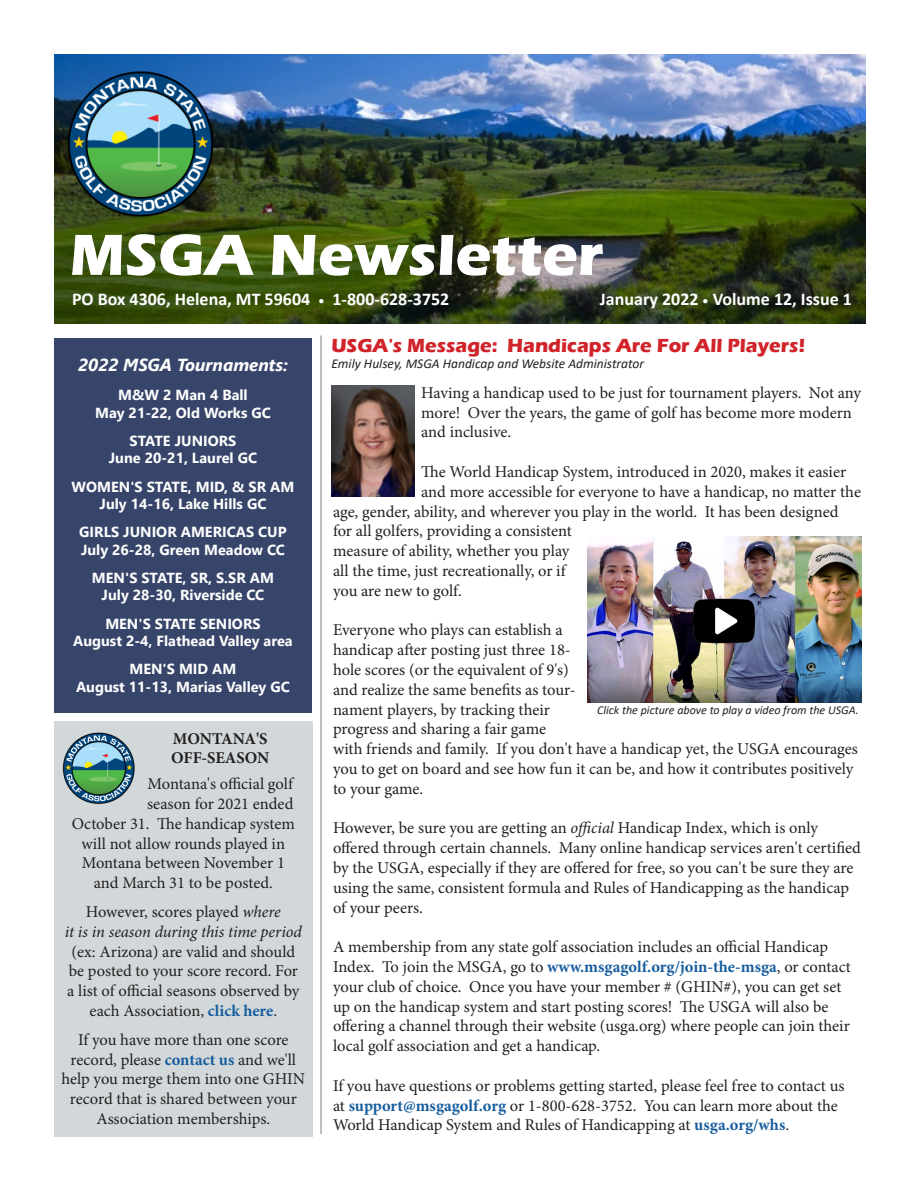
<style>
.page{position:relative;width:918px;height:1188px;background:#fff}
.page>*{position:absolute;margin:0;border:0;box-sizing:border-box;transform-origin:0 0}
.t1{font:700 19.5px "Eras ITC";color:#d1232a}
.t2{font:700 18px "Calibri";color:#fff}
.t3{font:italic 700 17.4px "Segoe UI";color:#fff}
.t4{font:16.5px/19.8px "Minion Pro";letter-spacing:-.005em;color:#231f20}
.t5{font:700 16.5px "Minion Pro";letter-spacing:-.015em;color:#231f20}
.t6{font:700 14.55px "Segoe UI";color:#fff}
.t7{font:italic 13.5px "Calibri";color:#231f20}
.t8{font:italic 12px "Calibri";color:#231f20}
.s1{font-size:12px}
.s2{font-style:italic}
.s3{font-weight:700;color:#175d9e}
</style>
<div class="page">
<img style="left:54px;top:54px;width:811px;height:270px">
<svg style="left:72px;top:234px;width:531px;height:42px"></svg>
<img style="left:65px;top:67px;width:150px;height:153px">
<img style="left:331px;top:386px;width:83px;height:111px">
<hr style="left:320px;top:335px;width:2px;height:799px;background:#ababaf">
<div style="left:54px;top:338px;width:258px;height:375px;background:#38456a"></div>
<img style="left:587px;top:537px;width:274px;height:165px">
<img style="left:694px;top:591px;width:61px;height:60px">
<div style="left:54px;top:721px;width:259px;height:416px;background:#d2d8da"></div>
<img style="left:62px;top:732px;width:73px;height:72px">
<p class="t2" style="left:72px;top:286px;width:379px">PO Box 4306, Helena, MT 59604 <span class="s1">•</span> 1-800-628-3752</p>
<p class="t2" style="left:600px;top:286px;width:254px">January 2022 <span class="s1">•</span> Volume 12, Issue 1</p>
<p class="t1" style="left:332px;top:334px;width:475px">USGA's Message: Handicaps Are For All Players!</p>
<p class="t7" style="left:332px;top:354px;width:314px">Emily Hulsey, MSGA Handicap and Website Administrator</p>
<p class="t4" style="left:421px;top:383px;width:441px">Having a handicap used to be just for tournament players. Not any more! Over the years, the game of golf has become more modern and inclusive.</p>
<p class="t4" style="left:421px;top:462px;width:427px">The World Handicap System, introduced in 2020, makes it easier</p>
<p class="t4" style="left:421px;top:482px;width:441px">and more accessible for everyone to have a handicap, no matter the</p>
<p class="t4" style="left:333px;top:502px;width:507px">age, gender, ability, and wherever you play in the world. It has been designed</p>
<p class="t4" style="left:333px;top:521px;width:240px">for all golfers, providing a consistent</p>
<p class="t4" style="left:333px;top:541px;width:238px">measure of ability, whether you play</p>
<p class="t4" style="left:333px;top:561px;width:234px">all the time, just recreationally, or if</p>
<p class="t4" style="left:333px;top:581px;width:130px">you are new to golf.</p>
<p class="t4" style="left:333px;top:620px;width:526px">Everyone who plays can establish a<br>handicap after posting just three 18-<br>hole scores (or the equivalent of 9's)<br>and realize the same benefits as tour-<br>nament players, by tracking their<br>progress and sharing a fair game<br>with friends and family. If you don't have a handicap yet, the USGA encourages you to get on board and see how fun it can be, and how it contributes positively to your game.</p>
<p class="t4" style="left:333px;top:818px;width:487px">However, be sure you are getting an <span class="s2">official</span> Handicap Index, which is only</p>
<p class="t4" style="left:333px;top:838px;width:530px">offered through certain channels. Many online handicap services aren't certified by the USGA, especially if they are offered for free, so you can't be sure they are using the same, consistent formula and Rules of Handicapping as the handicap of your peers.</p>
<p class="t4" style="left:333px;top:937px;width:519px">A membership from any state golf association includes an official Handicap Index. To join the MSGA, go to <span class="s3">www.msgagolf.org/join-the-msga</span>, or contact your club of choice. Once you have your member # (GHIN#), you can get set up on the handicap system and start posting scores! The USGA will also be</p>
<p class="t4" style="left:333px;top:1016px;width:518px">offering a channel through their website (usga.org) where people can join their local golf association and get a handicap.</p>
<p class="t4" style="left:333px;top:1076px;width:513px">If you have questions or problems getting started, please feel free to contact us at <span class="s3">support@msgagolf.org</span> or 1-800-628-3752. You can learn more about the<br>World Handicap System and Rules of Handicapping at <span class="s3">usga.org/whs</span>.</p>
<p class="t3" style="left:78px;top:348px;width:211px">2022 MSGA Tournaments:</p>
<p class="t6" style="left:118px;top:381px;width:131px">M&amp;W 2 Man 4 Ball</p>
<p class="t6" style="left:95px;top:399px;width:177px">May 21-22, Old Works GC</p>
<p class="t6" style="left:130px;top:427px;width:108px">STATE JUNIORS</p>
<p class="t6" style="left:109px;top:444px;width:150px">June 20-21, Laurel GC</p>
<p class="t6" style="left:72px;top:473px;width:224px">WOMEN'S STATE, MID, &amp; SR AM</p>
<p class="t6" style="left:100px;top:490px;width:168px">July 14-16, Lake Hills GC</p>
<p class="t6" style="left:79px;top:518px;width:209px">GIRLS JUNIOR AMERICAS CUP</p>
<p class="t6" style="left:81px;top:536px;width:205px">July 26-28, Green Meadow CC</p>
<p class="t6" style="left:92px;top:564px;width:184px">MEN'S STATE, SR, S.SR AM</p>
<p class="t6" style="left:102px;top:582px;width:164px">July 28-30, Riverside CC</p>
<p class="t6" style="left:105px;top:610px;width:157px">MEN'S STATE SENIORS</p>
<p class="t6" style="left:73px;top:627px;width:221px">August 2-4, Flathead Valley area</p>
<p class="t6" style="left:130px;top:655px;width:108px">MEN'S MID AM</p>
<p class="t6" style="left:76px;top:673px;width:215px">August 11-13, Marias Valley GC</p>
<p class="t8" style="left:597px;top:702px;width:263px">Click the picture above to play a video from the USGA.</p>
<p class="t5" style="left:173px;top:727px;width:96px">MONTANA'S</p>
<p class="t5" style="left:171px;top:747px;width:100px">OFF-SEASON</p>
<p class="t4" style="left:148px;top:774px;width:147px">Montana's official golf</p>
<p class="t4" style="left:147px;top:794px;width:148px">season for 2021 ended</p>
<p class="t4" style="left:72px;top:814px;width:225px">October 31. The handicap system</p>
<p class="t4" style="left:82px;top:834px;width:205px">will not allow rounds played in</p>
<p class="t4" style="left:82px;top:853px;width:205px">Montana between November 1</p>
<p class="t4" style="left:94px;top:873px;width:180px">and March 31 to be posted.</p>
<p class="t4" style="left:86px;top:902px;width:196px">However, scores played <span class="s2">where</span></p>
<p class="t4" style="left:65px;top:922px;width:239px;text-align:center"><span class="s2">it is in season during this time period </span>(ex: Arizona) are valid and should be posted to your score record. For a list of official seasons observed by each Association, <span class="s3">click here</span>.</p>
<p class="t4" style="left:62px;top:1030px;width:245px;text-align:center">If you have more than one score record, please <span class="s3">contact us</span> and we'll help you merge them into one GHIN record that is shared between your<br>Association memberships.</p>
</div>
